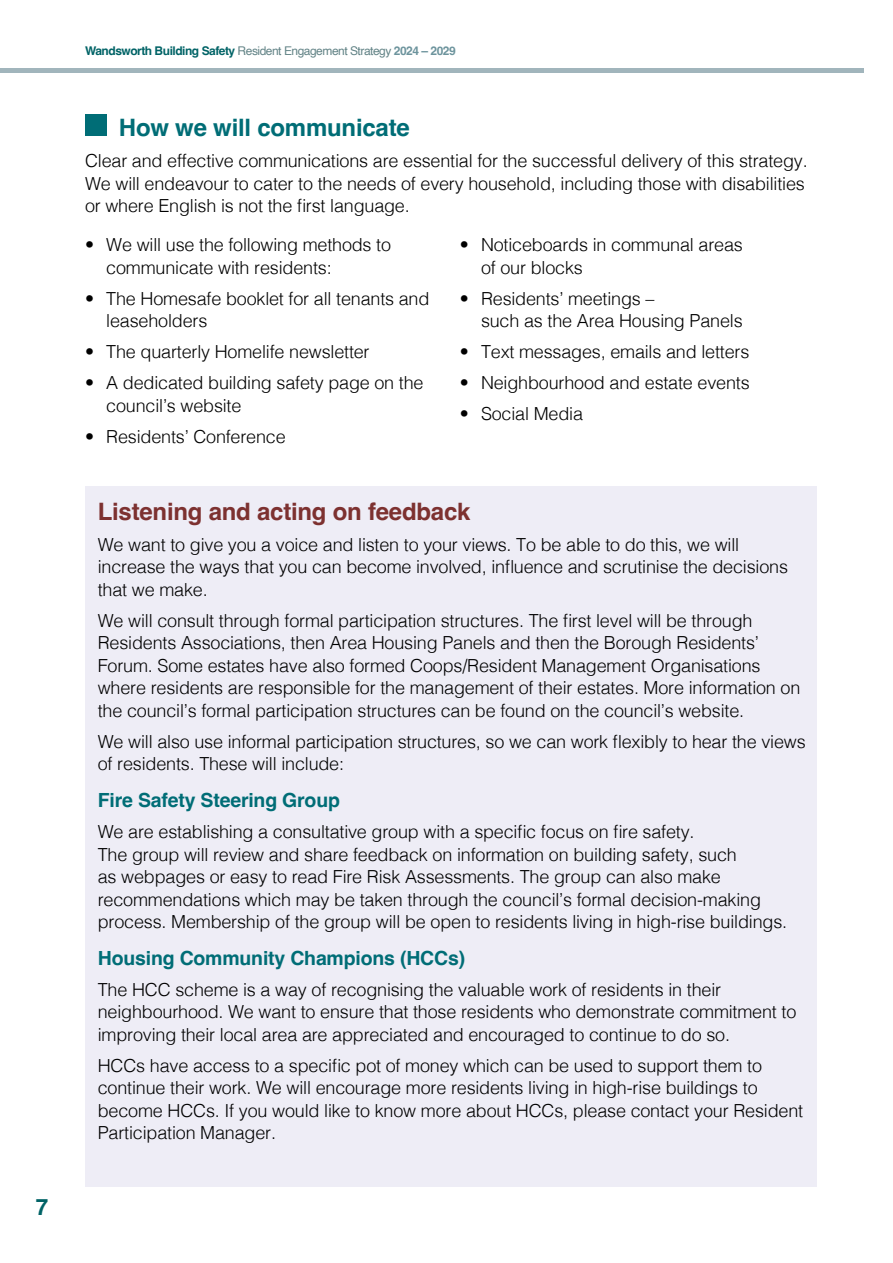
<style>
.page{position:relative;width:893px;height:1263px;background:#fff}
.page>*{position:absolute;margin:0;border:0;box-sizing:border-box;transform-origin:0 0}
.t1{font:700 24px "Helvetica";letter-spacing:-.01em;color:#7d3130}
.t2{font:700 24px "Helvetica";letter-spacing:-.01em;color:#006d76}
.t3{font:700 22.5px "Helvetica";color:#006366}
.t4{font:700 19.5px "Helvetica";letter-spacing:-.01em;color:#006d76}
.t5{font:300 18px/22.5px "Helvetica";letter-spacing:-.01em;color:#000}
.t6{font:12px "Helvetica";letter-spacing:-.04em;color:#628386}
.s1{font-weight:700;color:#006366}
.s2{font-weight:700;color:#6d949d}
</style>
<div class="page">
<div style="left:85px;top:486px;width:731px;height:700px;background:#eeedf6"></div>
<div style="left:0;top:68px;width:863px;height:5px;background:#a1b5bc"></div>
<div style="left:85px;top:115px;width:21px;height:21px;background:#006d76"></div>
<p class="t3" style="left:36px;top:1193px;width:14px">7</p>
<p class="t6" style="left:85px;top:41px;width:372px"><span class="s1">Wandsworth Building Safety</span> Resident Engagement Strategy <span class="s2">2024 – 2029</span></p>
<h1 class="t2" style="left:119px;top:113px;width:292px">How we will communicate</h1>
<p class="t5" style="left:85px;top:148px;width:724px">Clear and effective communications are essential for the successful delivery of this strategy.<br>We will endeavour to cater to the needs of every household, including those with disabilities or where English is not the first language.</p>
<p class="t5" style="left:106px;top:232px;width:286px;text-indent:-21px">• We will use the following methods to communicate with residents:</p>
<p class="t5" style="left:106px;top:286px;width:325px;text-indent:-21px">• The Homesafe booklet for all tenants and leaseholders</p>
<p class="t5" style="left:85px;top:339px;width:286px">• The quarterly Homelife newsletter</p>
<p class="t5" style="left:106px;top:370px;width:319px;text-indent:-21px">• A dedicated building safety page on the council’s website</p>
<p class="t5" style="left:85px;top:424px;width:202px">• Residents’ Conference</p>
<p class="t5" style="left:481px;top:232px;width:263px;text-indent:-21px">• Noticeboards in communal areas of our blocks</p>
<p class="t5" style="left:481px;top:286px;width:263px;text-indent:-21px">• Residents’ meetings –<br>such as the Area Housing Panels</p>
<p class="t5" style="left:460px;top:339px;width:291px">• Text messages, emails and letters</p>
<p class="t5" style="left:460px;top:370px;width:291px">• Neighbourhood and estate events</p>
<p class="t5" style="left:460px;top:401px;width:125px">• Social Media</p>
<h1 class="t1" style="left:98px;top:497px;width:374px">Listening and acting on feedback</h1>
<p class="t5" style="left:98px;top:532px;width:692px">We want to give you a voice and listen to your views. To be able to do this, we will increase the ways that you can become involved, influence and scrutinise the decisions that we make.</p>
<p class="t5" style="left:98px;top:608px;width:704px">We will consult through formal participation structures. The first level will be through Residents Associations, then Area Housing Panels and then the Borough Residents’ Forum. Some estates have also formed Coops/Resident Management Organisations where residents are responsible for the management of their estates. More information on the council’s formal participation structures can be found on the council’s website.</p>
<p class="t5" style="left:98px;top:729px;width:709px">We will also use informal participation structures, so we can work flexibly to hear the views of residents. These will include:</p>
<p class="t4" style="left:98px;top:788px;width:244px">Fire Safety Steering Group</p>
<p class="t5" style="left:98px;top:819px;width:691px">We are establishing a consultative group with a specific focus on fire safety.<br>The group will review and share feedback on information on building safety, such<br>as webpages or easy to read Fire Risk Assessments. The group can also make recommendations which may be taken through the council’s formal decision-making process. Membership of the group will be open to residents living in high-rise buildings.</p>
<p class="t4" style="left:98px;top:946px;width:369px">Housing Community Champions (HCCs)</p>
<p class="t5" style="left:98px;top:977px;width:700px">The HCC scheme is a way of recognising the valuable work of residents in their neighbourhood. We want to ensure that those residents who demonstrate commitment to improving their local area are appreciated and encouraged to continue to do so.</p>
<p class="t5" style="left:98px;top:1053px;width:707px">HCCs have access to a specific pot of money which can be used to support them to continue their work. We will encourage more residents living in high-rise buildings to become HCCs. If you would like to know more about HCCs, please contact your Resident Participation Manager.</p>
</div>
